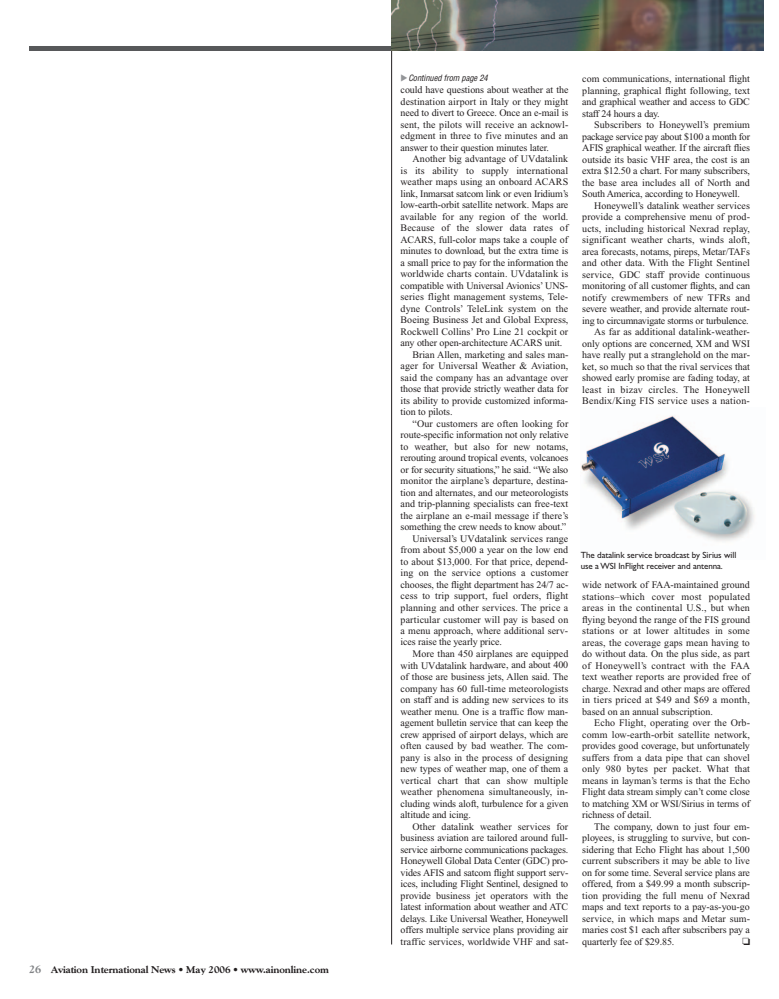
<style>
.page{position:relative;width:779px;height:999px;background:#fff}
.page>*{position:absolute;margin:0;border:0;box-sizing:border-box;transform-origin:0 0}
.t1{font:10px/11.5px "Times New Roman";color:#231f20;text-align:justify}
.t2{font:10px "Times New Roman";letter-spacing:-.02em;color:#231f20}
.t3{font:800 10px "Goudy";letter-spacing:-.01em;color:#231f20}
.t4{font:10px "Monotype Sorts";color:#231f20}
.t5{font:9px/11px "Gill Sans";letter-spacing:-.01em;color:#231f20}
.t6{font:italic condensed 8.5px "Helvetica";letter-spacing:-.01em;color:#231f20}
.s1{font-size:11px;color:#808285}
.s2{color:#fff}
.s3{color:#939598}
</style>
<div class="page">
<hr style="left:391px;top:46px;width:1px;height:898px;background:#231f20">
<div style="left:29px;top:46px;width:363px;height:5px;background:#57585a"></div>
<img style="left:581px;top:415px;width:174px;height:126px">
<img style="left:391px;top:0;width:372px;height:51px">
<p class="t3" style="left:29px;top:965px;width:301px"><span class="s1">26</span><span class="s2">aa</span>Aviation International News • May 2006 • www.ainonline.com</p>
<p class="t6" style="left:400px;top:73px;width:89px"><span class="s3">◆</span>Continued from page 24</p>
<p class="t1" style="left:400px;top:85px;width:169px">could have questions about weather at the destination airport in Italy or they might need to divert to Greece. Once an e-mail is sent, the pilots will receive an acknowl&shy;edgment in three to five minutes and an answer to their question minutes later.</p>
<p class="t1" style="left:412px;top:154px;width:157px">Another big advantage of UVdatalink</p>
<p class="t1" style="left:400px;top:166px;width:169px">is its ability to supply international</p>
<p class="t1" style="left:400px;top:177px;width:169px">weather maps using an onboard ACARS</p>
<p class="t2" style="left:400px;top:190px;width:169px">link, Inmarsat satcom link or even Iridium’s</p>
<p class="t1" style="left:400px;top:200px;width:169px">low-earth-orbit satellite network. Maps are</p>
<p class="t1" style="left:400px;top:212px;width:169px">available for any region of the world.</p>
<p class="t1" style="left:400px;top:223px;width:169px">Because of the slower data rates of</p>
<p class="t1" style="left:400px;top:235px;width:169px">ACARS, full-color maps take a couple of</p>
<p class="t1" style="left:400px;top:246px;width:169px">minutes to download, but the extra time is</p>
<p class="t1" style="left:400px;top:258px;width:169px">a small price to pay for the information the</p>
<p class="t1" style="left:400px;top:269px;width:169px">worldwide charts contain. UVdatalink is</p>
<p class="t1" style="left:400px;top:281px;width:169px">compatible with Universal Avionics’ UNS-</p>
<p class="t1" style="left:400px;top:292px;width:169px">series flight management systems, Tele-</p>
<p class="t1" style="left:400px;top:304px;width:169px">dyne Controls’ TeleLink system on the</p>
<p class="t1" style="left:400px;top:315px;width:169px">Boeing Business Jet and Global Express,</p>
<p class="t1" style="left:400px;top:327px;width:169px">Rockwell Collins’ Pro Line 21 cockpit or</p>
<p class="t1" style="left:400px;top:338px;width:163px">any other open-architecture ACARS unit.</p>
<p class="t1" style="left:412px;top:350px;width:157px">Brian Allen, marketing and sales man-</p>
<p class="t1" style="left:400px;top:361px;width:169px">ager for Universal Weather &amp; Aviation,</p>
<p class="t1" style="left:400px;top:373px;width:169px">said the company has an advantage over</p>
<p class="t1" style="left:400px;top:384px;width:169px">those that provide strictly weather data for</p>
<p class="t1" style="left:400px;top:396px;width:169px">its ability to provide customized informa-</p>
<p class="t1" style="left:400px;top:407px;width:53px">tion to pilots.</p>
<p class="t1" style="left:412px;top:419px;width:157px">“Our customers are often looking for</p>
<p class="t1" style="left:400px;top:430px;width:169px">route-specific information not only relative</p>
<p class="t1" style="left:400px;top:442px;width:169px">to weather, but also for new notams,</p>
<p class="t1" style="left:400px;top:453px;width:169px">rerouting around tropical events, volcanoes</p>
<p class="t2" style="left:400px;top:466px;width:169px">or for security situations,” he said. “We also</p>
<p class="t1" style="left:400px;top:476px;width:169px">monitor the airplane’s departure, destina-</p>
<p class="t1" style="left:400px;top:488px;width:169px">tion and alternates, and our meteorologists</p>
<p class="t1" style="left:400px;top:499px;width:169px">and trip-planning specialists can free-text</p>
<p class="t1" style="left:400px;top:511px;width:169px">the airplane an e-mail message if there’s</p>
<p class="t1" style="left:400px;top:522px;width:167px">something the crew needs to know about.”</p>
<p class="t1" style="left:412px;top:534px;width:157px">Universal’s UVdatalink services range</p>
<p class="t1" style="left:400px;top:545px;width:169px">from about $5,000 a year on the low end</p>
<p class="t1" style="left:400px;top:557px;width:169px">to about $13,000. For that price, depend-</p>
<p class="t1" style="left:400px;top:568px;width:169px">ing on the service options a customer</p>
<p class="t1" style="left:400px;top:580px;width:169px">chooses, the flight department has 24/7 ac-</p>
<p class="t1" style="left:400px;top:591px;width:169px">cess to trip support, fuel orders, flight</p>
<p class="t1" style="left:400px;top:603px;width:169px">planning and other services. The price a</p>
<p class="t1" style="left:400px;top:614px;width:169px">particular customer will pay is based on</p>
<p class="t1" style="left:400px;top:626px;width:169px">a menu approach, where additional serv-</p>
<p class="t1" style="left:400px;top:637px;width:103px">ices raise the yearly price.</p>
<p class="t1" style="left:412px;top:649px;width:157px">More than 450 airplanes are equipped</p>
<p class="t1" style="left:400px;top:660px;width:169px">with UVdatalink hardware, and about 400</p>
<p class="t1" style="left:400px;top:672px;width:169px">of those are business jets, Allen said. The</p>
<p class="t1" style="left:400px;top:683px;width:169px">company has 60 full-time meteorologists</p>
<p class="t1" style="left:400px;top:695px;width:169px">on staff and is adding new services to its</p>
<p class="t1" style="left:400px;top:706px;width:169px">weather menu. One is a traffic flow man-</p>
<p class="t1" style="left:400px;top:718px;width:169px">agement bulletin service that can keep the</p>
<p class="t1" style="left:400px;top:729px;width:169px">crew apprised of airport delays, which are</p>
<p class="t1" style="left:400px;top:741px;width:169px">often caused by bad weather. The com-</p>
<p class="t1" style="left:400px;top:752px;width:169px">pany is also in the process of designing</p>
<p class="t1" style="left:400px;top:764px;width:169px">new types of weather map, one of them a</p>
<p class="t1" style="left:400px;top:775px;width:169px">vertical chart that can show multiple</p>
<p class="t1" style="left:400px;top:787px;width:169px">weather phenomena simultaneously, in-</p>
<p class="t1" style="left:400px;top:798px;width:169px">cluding winds aloft, turbulence for a given</p>
<p class="t1" style="left:400px;top:810px;width:72px">altitude and icing.</p>
<p class="t1" style="left:412px;top:821px;width:157px">Other datalink weather services for</p>
<p class="t1" style="left:400px;top:833px;width:169px">business aviation are tailored around full-</p>
<p class="t2" style="left:400px;top:846px;width:169px">service airborne communications packages.</p>
<p class="t1" style="left:400px;top:856px;width:169px">Honeywell Global Data Center (GDC) pro-</p>
<p class="t1" style="left:400px;top:867px;width:169px">vides AFIS and satcom flight support serv-</p>
<p class="t1" style="left:400px;top:879px;width:169px">ices, including Flight Sentinel, designed to</p>
<p class="t1" style="left:400px;top:890px;width:169px">provide business jet operators with the</p>
<p class="t1" style="left:400px;top:902px;width:169px">latest information about weather and ATC</p>
<p class="t1" style="left:400px;top:913px;width:169px">delays. Like Universal Weather, Honeywell</p>
<p class="t1" style="left:400px;top:925px;width:169px">offers multiple service plans providing air</p>
<p class="t1" style="left:400px;top:936px;width:169px">traffic services, worldwide VHF and sat-</p>
<p class="t1" style="left:582px;top:74px;width:169px">com communications, international flight planning, graphical flight following, text and graphical weather and access to GDC staff 24 hours a day.</p>
<p class="t1" style="left:582px;top:120px;width:169px;text-indent:12px">Subscribers to Honeywell’s premium package service pay about $100 a month for AFIS graphical weather. If the aircraft flies outside its basic VHF area, the cost is an extra $12.50 a chart. For many subscribers, the base area includes all of North and South America, according to Honeywell.</p>
<p class="t1" style="left:582px;top:200px;width:169px;text-align:right">Honeywell’s datalink weather services provide a comprehensive menu of prod&shy;ucts, including historical Nexrad replay, significant weather charts, winds aloft, area forecasts, notams, pireps, Metar/TAFs and other data. With the Flight Sentinel service, GDC staff provide continuous monitoring of all customer flights, and can notify crewmembers of new TFRs and severe weather, and provide alternate rout&shy;ing to circumnavigate storms or turbulence.<br>As far as additional datalink-weather&shy;only options are concerned, XM and WSI have really put a stranglehold on the mar&shy;ket, so much so that the rival services that showed early promise are fading today, at least in bizav circles. The Honeywell Bendix/King FIS service uses a nation-</p>
<p class="t5" style="left:580px;top:550px;width:157px">The datalink service broadcast by Sirius will use a WSI InFlight receiver and antenna.</p>
<p class="t1" style="left:582px;top:580px;width:169px">wide network of FAA-maintained ground stations–which cover most populated areas in the continental U.S., but when flying beyond the range of the FIS ground stations or at lower altitudes in some areas, the coverage gaps mean having to do without data. On the plus side, as part of Honeywell’s contract with the FAA text weather reports are provided free of charge. Nexrad and other maps are offered in tiers priced at $49 and $69 a month, based on an annual subscription.</p>
<p class="t1" style="left:582px;top:718px;width:169px;text-indent:12px">Echo Flight, operating over the Orb&shy;comm low-earth-orbit satellite network, provides good coverage, but unfortunately suffers from a data pipe that can shovel only 980 bytes per packet. What that means in layman’s terms is that the Echo Flight data stream simply can’t come close to matching XM or WSI/Sirius in terms of richness of detail.</p>
<p class="t1" style="left:582px;top:821px;width:169px;text-indent:12px">The company, down to just four em&shy;ployees, is struggling to survive, but con&shy;sidering that Echo Flight has about 1,500 current subscribers it may be able to live on for some time. Several service plans are offered, from a $49.99 a month subscrip&shy;tion providing the full menu of Nexrad maps and text reports to a pay-as-you-go service, in which maps and Metar sum&shy;maries cost $1 each after subscribers pay a quarterly fee of $29.85.</p>
<p class="t4" style="left:742px;top:935px;width:9px">❏</p>
</div>
